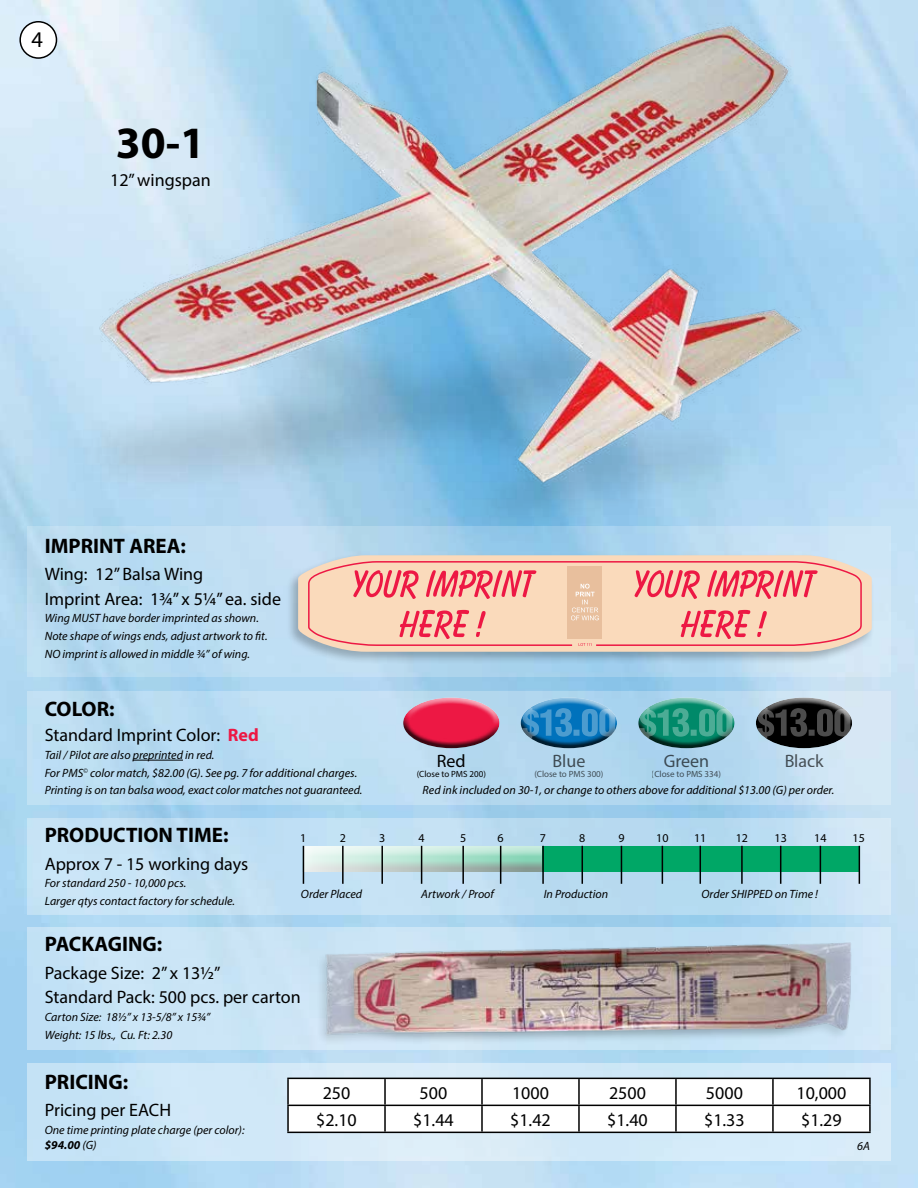
<style>
.page{position:relative;width:918px;height:1188px;background:#fff}
.page>*{position:absolute;margin:0;border:0;box-sizing:border-box;transform-origin:0 0}
.t1{font:700 45px "Myriad Pro";color:#000}
.t2{font:22.5px "Myriad Pro";color:#000}
.t3{font:700 21px "Myriad Pro";color:#000}
.t4{font:18px/24.9px "Myriad Pro";color:#000}
.t5{font:italic 12px/17.7px "Myriad Pro";color:#000}
.t6{font:12px "Myriad Pro";color:#000}
.t7{font:9px "Myriad Pro";color:#000}
.s1{font-weight:700;color:#ed1844}
.s2{font-weight:700}
</style>
<div class="page">
<img style="left:0;top:0;width:918px;height:1188px">
<div style="left:20px;top:22px;width:36px;height:36px;background:#fff;border-radius:50%"></div>
<div style="left:19px;top:21px;width:38px;height:38px;border:2px solid #000;border-radius:50%"></div>
<svg style="left:27px;top:1063px;width:864px;height:98px;background:#cfe6f6"></svg>
<svg style="left:289px;top:1079px;width:580px;height:53px"></svg>
<hr style="left:481px;top:1079px;width:2px;height:26px;background:#000">
<hr style="left:578px;top:1079px;width:2px;height:26px;background:#000">
<hr style="left:675px;top:1079px;width:2px;height:26px;background:#000">
<hr style="left:772px;top:1079px;width:2px;height:26px;background:#000">
<hr style="left:869px;top:1079px;width:2px;height:26px;background:#000">
<hr style="left:287px;top:1105px;width:98px;height:1px;background:#000">
<hr style="left:385px;top:1105px;width:97px;height:1px;background:#000">
<hr style="left:482px;top:1105px;width:97px;height:1px;background:#000">
<hr style="left:481px;top:1106px;width:2px;height:26px;background:#000">
<hr style="left:579px;top:1105px;width:97px;height:1px;background:#000">
<hr style="left:578px;top:1106px;width:2px;height:26px;background:#000">
<hr style="left:676px;top:1105px;width:97px;height:1px;background:#000">
<hr style="left:675px;top:1106px;width:2px;height:26px;background:#000">
<hr style="left:773px;top:1105px;width:98px;height:1px;background:#000">
<hr style="left:772px;top:1106px;width:2px;height:26px;background:#000">
<hr style="left:869px;top:1106px;width:2px;height:26px;background:#000">
<hr style="left:287px;top:1078px;width:98px;height:1px;background:#000">
<hr style="left:287px;top:1079px;width:2px;height:26px;background:#000">
<hr style="left:385px;top:1078px;width:97px;height:1px;background:#000">
<hr style="left:384px;top:1079px;width:2px;height:26px;background:#000">
<hr style="left:482px;top:1078px;width:97px;height:1px;background:#000">
<hr style="left:579px;top:1078px;width:97px;height:1px;background:#000">
<hr style="left:676px;top:1078px;width:97px;height:1px;background:#000">
<hr style="left:773px;top:1078px;width:98px;height:1px;background:#000">
<hr style="left:287px;top:1106px;width:2px;height:26px;background:#000">
<hr style="left:384px;top:1106px;width:2px;height:26px;background:#000">
<hr style="left:287px;top:1132px;width:98px;height:1px;background:#000">
<hr style="left:385px;top:1132px;width:97px;height:1px;background:#000">
<hr style="left:482px;top:1132px;width:97px;height:1px;background:#000">
<hr style="left:579px;top:1132px;width:97px;height:1px;background:#000">
<hr style="left:676px;top:1132px;width:97px;height:1px;background:#000">
<hr style="left:773px;top:1132px;width:98px;height:1px;background:#000">
<div style="left:27px;top:927px;width:864px;height:123px;background:#cbe5f6"></div>
<svg style="left:27px;top:818px;width:864px;height:97px;background:#c0dff2"></svg>
<svg style="left:27px;top:691px;width:864px;height:114px;background:#badcf1"></svg>
<hr style="left:133px;top:760px;width:50px;height:1px;background:#000">
<div style="left:398px;top:690px;width:102px;height:35px;background:#fff;opacity:.75"></div>
<div style="left:396px;top:715px;width:104px;height:33px;background:#000;opacity:.75"></div>
<div style="left:520px;top:696px;width:97px;height:30px;background:#fff;opacity:.75"></div>
<div style="left:520px;top:715px;width:97px;height:33px;background:#000;opacity:.75"></div>
<div style="left:637px;top:696px;width:98px;height:30px;background:#fff;opacity:.75"></div>
<div style="left:637px;top:715px;width:98px;height:33px;background:#000;opacity:.75"></div>
<div style="left:755px;top:696px;width:97px;height:30px;background:#fff;opacity:.75"></div>
<div style="left:755px;top:715px;width:97px;height:33px;background:#2d4245;opacity:.75"></div>
<img style="left:320px;top:928px;width:531px;height:113px">
<img style="left:49px;top:14px;width:763px;height:512px">
<svg style="left:27px;top:526px;width:864px;height:151px;background:#b8daf0"></svg>
<div style="left:286px;top:553px;width:589px;height:111px;background:#000;opacity:.25"></div>
<svg style="left:298px;top:555px;width:574px;height:97px;background:#ead8c4"></svg>
<svg style="left:307px;top:560px;width:556px;height:87px;background:#f7ceb4"></svg>
<svg style="left:578px;top:643px;width:13px;height:3px"></svg>
<div style="left:568px;top:566px;width:34px;height:72px;background:#e8bf9d"></div>
<svg style="left:571px;top:584px;width:28px;height:36px"></svg>
<svg style="left:399px;top:610px;width:87px;height:29px;background:#f59691"></svg>
<svg style="left:353px;top:570px;width:183px;height:29px;background:#f48f8d"></svg>
<svg style="left:681px;top:610px;width:86px;height:29px;background:#f59591"></svg>
<svg style="left:635px;top:570px;width:183px;height:29px;background:#f48f8d"></svg>
<svg style="left:522px;top:708px;width:93px;height:31px;background:#3189c2"></svg>
<svg style="left:639px;top:708px;width:93px;height:31px;background:#309a83"></svg>
<svg style="left:757px;top:708px;width:93px;height:31px;background:#313333"></svg>
<div style="left:302px;top:844px;width:321px;height:24px;background:#bfdef2"></div>
<div style="left:302px;top:846px;width:321px;height:26px;background:#000;opacity:.75"></div>
<div style="left:542px;top:846px;width:318px;height:26px;background:#00a766"></div>
<hr style="left:303px;top:846px;width:1px;height:38px;background:#000">
<hr style="left:342px;top:846px;width:2px;height:38px;background:#000">
<hr style="left:381px;top:846px;width:2px;height:38px;background:#000">
<hr style="left:421px;top:846px;width:1px;height:38px;background:#000">
<hr style="left:462px;top:846px;width:2px;height:38px;background:#000">
<hr style="left:500px;top:846px;width:1px;height:38px;background:#000">
<hr style="left:662px;top:846px;width:1px;height:38px;background:#000">
<hr style="left:700px;top:846px;width:1px;height:38px;background:#000">
<hr style="left:859px;top:846px;width:1px;height:38px;background:#000">
<hr style="left:820px;top:846px;width:1px;height:38px;background:#000">
<hr style="left:542px;top:846px;width:2px;height:38px;background:#000">
<hr style="left:582px;top:846px;width:1px;height:38px;background:#000">
<hr style="left:621px;top:846px;width:1px;height:38px;background:#000">
<hr style="left:741px;top:846px;width:2px;height:38px;background:#000">
<hr style="left:780px;top:846px;width:1px;height:38px;background:#000">
<h2 class="t2" style="left:32px;top:26px;width:13px">4</h2>
<h1 class="t1" style="left:116px;top:113px;width:91px">30-1</h1>
<h3 class="t4" style="left:110px;top:167px;width:102px">12” wingspan</h3>
<h3 class="t3" style="left:45px;top:532px;width:143px">IMPRINT AREA:</h3>
<h3 class="t4" style="left:45px;top:561px;width:238px">Wing: 12” Balsa Wing<br>Imprint Area: 1¾” x 5¼” ea. side</h3>
<p class="t5" style="left:45px;top:609px;width:224px">Wing MUST have border imprinted as shown.<br>Note shape of wings ends, adjust artwork to fit.<br>NO imprint is allowed in middle ¾” of wing.</p>
<h3 class="t3" style="left:45px;top:695px;width:71px">COLOR:</h3>
<h3 class="t4" style="left:45px;top:722px;width:216px">Standard Imprint Color: <span class="s1">Red</span></h3>
<p class="t5" style="left:45px;top:746px;width:319px">Tail / Pilot are also preprinted in red.<br>For PMS<sup>©</sup> color match, $82.00 (G). See pg. 7 for additional charges.<br>Printing is on tan balsa wood, exact color matches not guaranteed.</p>
<h3 class="t4" style="left:437px;top:748px;width:30px">Red</h3>
<h3 class="t4" style="left:552px;top:748px;width:34px">Blue</h3>
<p class="t7" style="left:534px;top:769px;width:71px">(Close to PMS 300)</p>
<h3 class="t4" style="left:784px;top:748px;width:41px">Black</h3>
<h3 class="t4" style="left:664px;top:748px;width:47px">Green</h3>
<p class="t7" style="left:652px;top:769px;width:71px">(Close to PMS 334)</p>
<p class="t7" style="left:417px;top:769px;width:71px">(Close to PMS 200)</p>
<p class="t5" style="left:423px;top:781px;width:413px">Red ink included on 30-1, or change to others above for additional $13.00 (G) per order.</p>
<h3 class="t3" style="left:45px;top:822px;width:185px">PRODUCTION TIME:</h3>
<h3 class="t4" style="left:45px;top:851px;width:205px">Approx 7 - 15 working days</h3>
<p class="t5" style="left:45px;top:874px;width:192px">For standard 250 - 10,000 pcs.<br>Larger qtys contact factory for schedule.</p>
<p class="t6" style="left:300px;top:831px;width:8px">1</p>
<p class="t6" style="left:340px;top:831px;width:8px">2</p>
<p class="t6" style="left:379px;top:831px;width:8px">3</p>
<p class="t6" style="left:419px;top:831px;width:8px">4</p>
<p class="t6" style="left:460px;top:831px;width:8px">5</p>
<p class="t6" style="left:498px;top:831px;width:8px">6</p>
<p class="t6" style="left:579px;top:831px;width:8px">8</p>
<p class="t6" style="left:618px;top:831px;width:8px">9</p>
<p class="t6" style="left:656px;top:831px;width:14px">10</p>
<p class="t6" style="left:853px;top:831px;width:14px">15</p>
<p class="t6" style="left:540px;top:831px;width:8px">7</p>
<p class="t6" style="left:694px;top:831px;width:14px">11</p>
<p class="t6" style="left:736px;top:831px;width:14px">12</p>
<p class="t6" style="left:775px;top:831px;width:14px">13</p>
<p class="t6" style="left:814px;top:831px;width:14px">14</p>
<p class="t5" style="left:301px;top:885px;width:63px">Order Placed</p>
<p class="t5" style="left:421px;top:885px;width:74px">Artwork / Proof</p>
<p class="t5" style="left:544px;top:885px;width:66px">In Production</p>
<p class="t5" style="left:702px;top:885px;width:118px">Order SHIPPED on Time !</p>
<h3 class="t3" style="left:45px;top:931px;width:119px">PACKAGING:</h3>
<h3 class="t4" style="left:45px;top:960px;width:257px">Package Size: 2” x 13½”<br>Standard Pack: 500 pcs. per carton</h3>
<p class="t5" style="left:45px;top:1008px;width:167px">Carton Size: 18½” x 13-5/8” x 15¾”<br>Weight: 15 lbs., Cu. Ft: 2.30</p>
<h3 class="t3" style="left:45px;top:1069px;width:85px">PRICING:</h3>
<h3 class="t4" style="left:45px;top:1098px;width:128px">Pricing per EACH</h3>
<p class="t5" style="left:45px;top:1123px;width:201px;line-height:14.4px">One time printing plate charge (per color): <span class="s2">$94.00</span> (G)</p>
<h3 class="t4" style="left:323px;top:1080px;width:29px">250</h3>
<h3 class="t4" style="left:420px;top:1080px;width:29px">500</h3>
<h3 class="t4" style="left:512px;top:1080px;width:38px">1000</h3>
<h3 class="t4" style="left:609px;top:1080px;width:38px">2500</h3>
<h3 class="t4" style="left:706px;top:1080px;width:38px">5000</h3>
<h3 class="t4" style="left:797px;top:1080px;width:51px">10,000</h3>
<h3 class="t4" style="left:316px;top:1107px;width:42px">$2.10</h3>
<h3 class="t4" style="left:413px;top:1107px;width:42px">$1.44</h3>
<h3 class="t4" style="left:510px;top:1107px;width:42px">$1.42</h3>
<h3 class="t4" style="left:607px;top:1107px;width:42px">$1.40</h3>
<h3 class="t4" style="left:704px;top:1107px;width:42px">$1.33</h3>
<h3 class="t4" style="left:801px;top:1107px;width:42px">$1.29</h3>
<p class="t5" style="left:857px;top:1137px;width:14px">6A</p>
</div>
